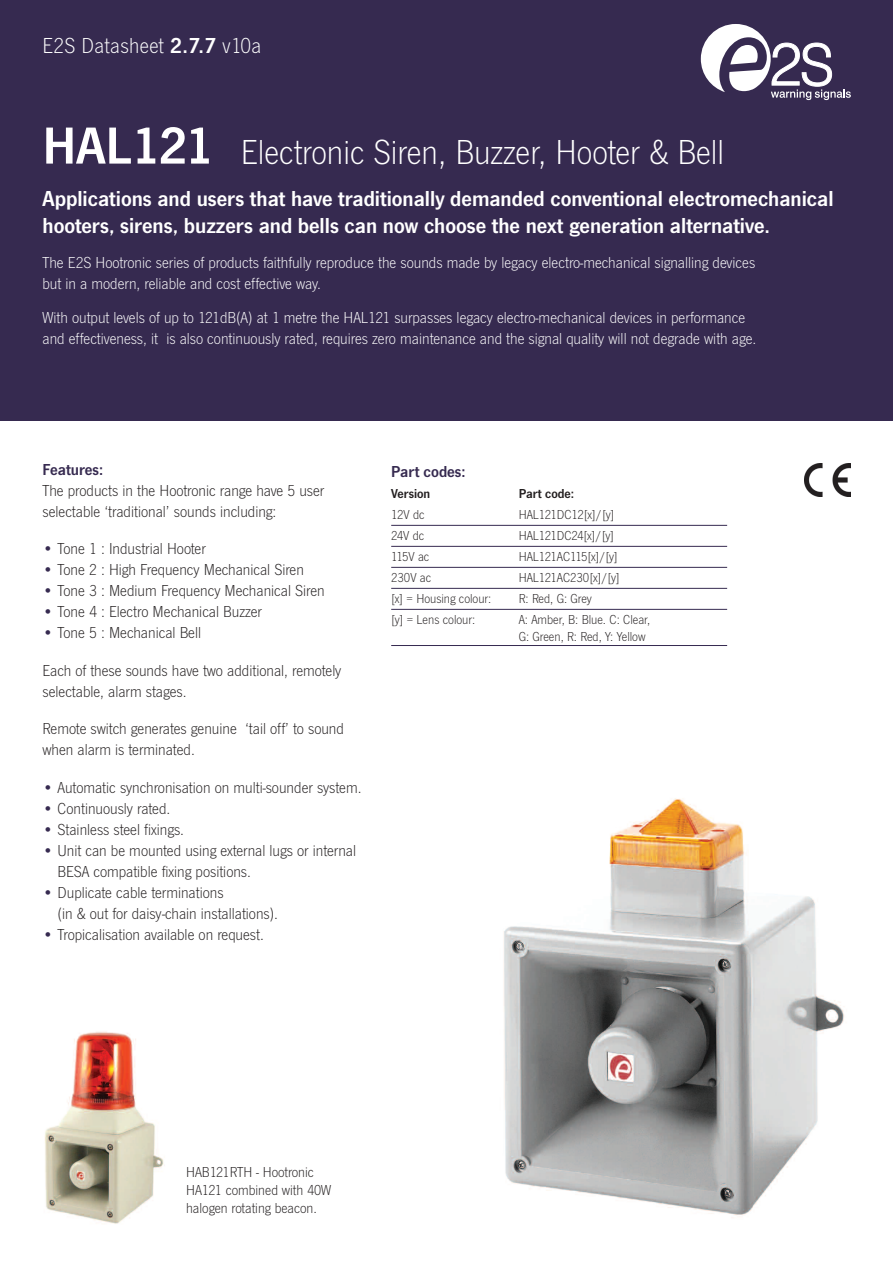
<style>
.page{position:relative;width:893px;height:1263px;background:#fff}
.page>*{position:absolute;margin:0;border:0;box-sizing:border-box;transform-origin:0 0}
.t1{font:300 36px "News Gothic T";color:#fff}
.t2{font:600 22.5px/27px "News Gothic T";color:#fff}
.t3{font:300 22.5px "News Gothic T";letter-spacing:.015em;color:#fff}
.t4{font:300 16.5px/21px "News Gothic T";color:#231f20}
.t5{font:300 16.5px/21px "News Gothic T";color:#fff}
.t6{font:600 16.5px "News Gothic T";color:#362a50}
.t7{font:300 15px/18px "News Gothic T";color:#231f20}
.t8{font:300 13.5px/16.5px "News Gothic T";color:#231f20}
.t9{font:600 13.5px "News Gothic T";color:#231f20}
.s1{font-weight:600}
.s2{font-weight:600;font-size:54px}
.s3{color:#362a50}
</style>
<div class="page">
<div style="left:0;top:0;width:893px;height:421px;background:#362a50"></div>
<svg style="left:701px;top:24px;width:150px;height:76px"></svg>
<hr style="left:391px;top:525px;width:336px;height:1px;background:#362a50">
<hr style="left:391px;top:546px;width:336px;height:1px;background:#362a50">
<hr style="left:391px;top:567px;width:336px;height:1px;background:#362a50">
<hr style="left:391px;top:588px;width:336px;height:1px;background:#362a50">
<hr style="left:391px;top:609px;width:336px;height:1px;background:#362a50">
<hr style="left:391px;top:645px;width:336px;height:1px;background:#362a50">
<img style="left:804px;top:463px;width:46px;height:33px">
<img style="left:504px;top:798px;width:340px;height:418px">
<img style="left:45px;top:1031px;width:120px;height:193px">
<h2 class="t3" style="left:43px;top:32px;width:220px">E2S Datasheet <span class="s1">2.7.7</span> v10a</h2>
<h1 class="t1" style="left:43px;top:130px;width:683px"><span class="s2">HAL121</span> Electronic Siren, Buzzer, Hooter &amp; Bell</h1>
<h2 class="t2" style="left:43px;top:185px;width:793px">Applications and users that have traditionally demanded conventional electromechanical hooters, sirens, buzzers and bells can now choose the next generation alternative.</h2>
<p class="t5" style="left:43px;top:252px;width:714px">The E2S Hootronic series of products faithfully reproduce the sounds made by legacy electro-mechanical signalling devices but in a modern, reliable and cost effective way.</p>
<p class="t5" style="left:43px;top:307px;width:715px">With output levels of up to 121dB(A) at 1 metre the HAL121 surpasses legacy electro-mechanical devices in performance and effectiveness, it is also continuously rated, requires zero maintenance and the signal quality will not degrade with age.</p>
<p class="t6" style="left:43px;top:459px;width:62px">Features:</p>
<p class="t4" style="left:43px;top:479px;width:283px">The products in the Hootronic range have 5 user selectable ‘traditional’ sounds including:</p>
<p class="t4" style="left:43px;top:538px;width:165px"><span class="s3">•</span> Tone 1 : Industrial Hooter</p>
<p class="t4" style="left:43px;top:559px;width:263px"><span class="s3">•</span> Tone 2 : High Frequency Mechanical Siren</p>
<p class="t4" style="left:43px;top:580px;width:284px"><span class="s3">•</span> Tone 3 : Medium Frequency Mechanical Siren</p>
<p class="t4" style="left:43px;top:601px;width:221px"><span class="s3">•</span> Tone 4 : Electro Mechanical Buzzer</p>
<p class="t4" style="left:43px;top:622px;width:160px"><span class="s3">•</span> Tone 5 : Mechanical Bell</p>
<p class="t4" style="left:43px;top:659px;width:300px">Each of these sounds have two additional, remotely selectable, alarm stages.</p>
<p class="t4" style="left:43px;top:718px;width:303px">Remote switch generates genuine ‘tail off’ to sound when alarm is terminated.</p>
<p class="t4" style="left:43px;top:776px;width:321px"><span class="s3">•</span> Automatic synchronisation on multi-sounder system.</p>
<p class="t4" style="left:43px;top:797px;width:129px"><span class="s3">•</span> Continuously rated.</p>
<p class="t4" style="left:43px;top:818px;width:143px"><span class="s3">•</span> Stainless steel fixings.</p>
<p class="t4" style="left:58px;top:839px;width:300px;text-indent:-15px"><span class="s3">•</span> Unit can be mounted using external lugs or internal<br>BESA compatible fixing positions.</p>
<p class="t4" style="left:58px;top:881px;width:222px;text-indent:-15px"><span class="s3">•</span> Duplicate cable terminations<br>(in &amp; out for daisy-chain installations).</p>
<p class="t4" style="left:43px;top:923px;width:223px"><span class="s3">•</span> Tropicalisation available on request.</p>
<p class="t6" style="left:391px;top:462px;width:76px">Part codes:</p>
<p class="t9" style="left:391px;top:486px;width:41px">Version</p>
<p class="t9" style="left:519px;top:486px;width:57px">Part code:</p>
<p class="t8" style="left:391px;top:506px;width:35px">12V dc</p>
<p class="t8" style="left:519px;top:506px;width:97px">HAL121DC12[x]/[y]</p>
<p class="t8" style="left:391px;top:527px;width:35px">24V dc</p>
<p class="t8" style="left:519px;top:527px;width:97px">HAL121DC24[x]/[y]</p>
<p class="t8" style="left:391px;top:548px;width:40px">115V ac</p>
<p class="t8" style="left:519px;top:548px;width:101px">HAL121AC115[x]/[y]</p>
<p class="t8" style="left:391px;top:569px;width:41px">230V ac</p>
<p class="t8" style="left:519px;top:569px;width:103px">HAL121AC230[x]/[y]</p>
<p class="t8" style="left:391px;top:590px;width:102px">[x] = Housing colour:</p>
<p class="t8" style="left:519px;top:590px;width:74px">R: Red, G: Grey</p>
<p class="t8" style="left:391px;top:611px;width:85px">[y] = Lens colour:</p>
<p class="t8" style="left:519px;top:611px;width:133px">A: Amber, B: Blue. C: Clear,<br>G: Green, R: Red, Y: Yellow</p>
<p class="t7" style="left:186px;top:1162px;width:147px">HAB121RTH - Hootronic<br>HA121 combined with 40W halogen rotating beacon.</p>
</div>
